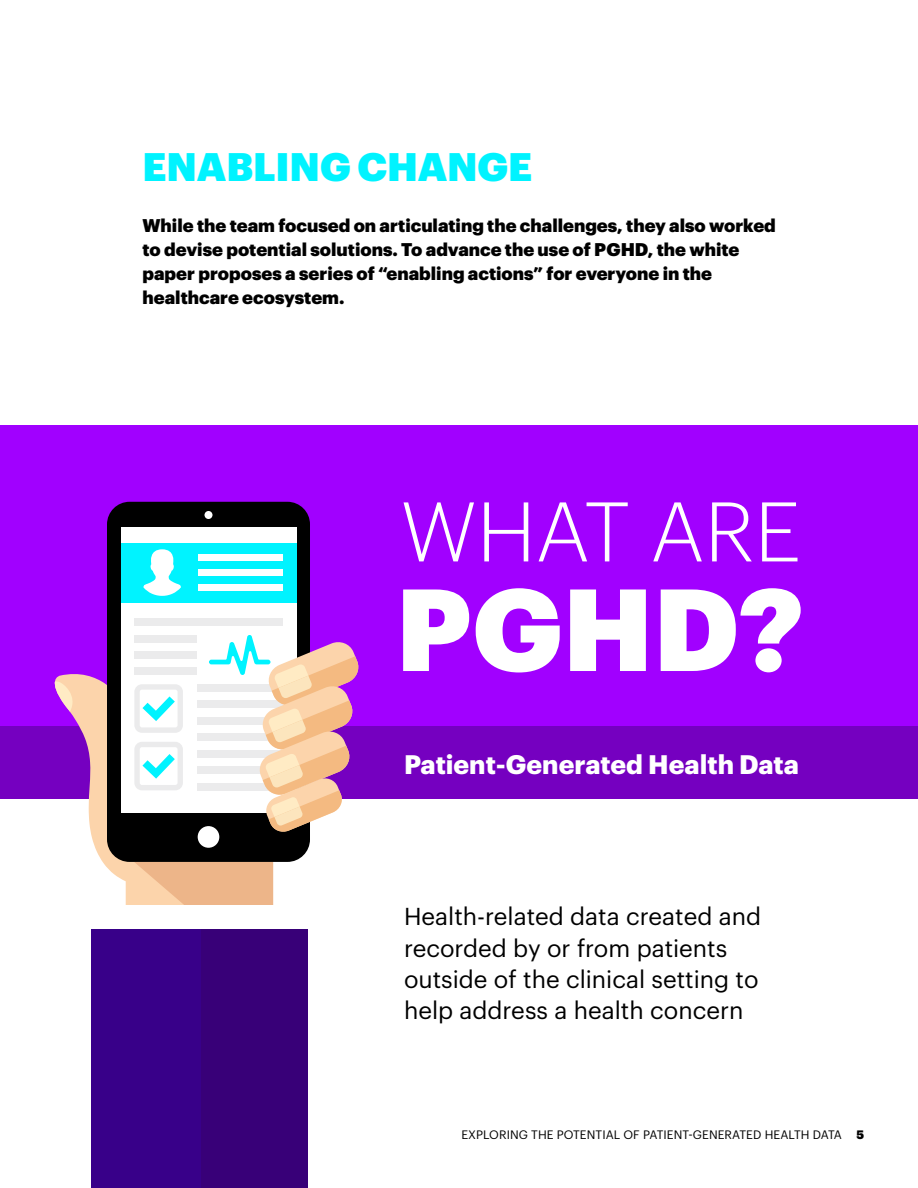
<style>
.page{position:relative;width:918px;height:1188px;background:#fff}
.page>*{position:absolute;margin:0;border:0;box-sizing:border-box;transform-origin:0 0}
.t1{font:900 114px "Graphik";color:#fff}
.t2{font:300 82.5px "Graphik";color:#fff}
.t3{font:900 39px "Graphik";letter-spacing:-.005em;color:#00f3ff}
.t4{font:700 26.25px "Graphik";color:#fff}
.t5{font:24px/31.5px "Graphik";color:#000}
.t6{font:900 18px/24px "Graphik";color:#000}
.t7{font:12px "Graphik";letter-spacing:.005em;color:#000}
.s1{font-weight:900}
</style>
<div class="page">
<div style="left:0;top:426px;width:918px;height:302px;background:#a100ff"></div>
<div style="left:0;top:727px;width:918px;height:72px;background:#7500c0"></div>
<svg style="left:45px;top:674px;width:89px;height:256px"></svg>
<svg style="left:134px;top:862px;width:139px;height:43px;background:#efba8f"></svg>
<svg style="left:54px;top:681px;width:25px;height:31px"></svg>
<div style="left:107px;top:502px;width:203px;height:360px;background:#000;border-radius:23px"></div>
<div style="left:121px;top:527px;width:175px;height:285px;background:#fff"></div>
<div style="left:205px;top:511px;width:8px;height:8px;background:#fff;border-radius:50%"></div>
<div style="left:198px;top:826px;width:21px;height:22px;background:#fff;border-radius:50%"></div>
<div style="left:134px;top:652px;width:63px;height:7px;background:#ebebec"></div>
<div style="left:134px;top:635px;width:63px;height:7px;background:#ebebec"></div>
<div style="left:134px;top:618px;width:149px;height:8px;background:#ebebec"></div>
<div style="left:134px;top:668px;width:63px;height:7px;background:#ebebec"></div>
<div style="left:197px;top:734px;width:85px;height:7px;background:#ebebec"></div>
<div style="left:197px;top:750px;width:85px;height:7px;background:#ebebec"></div>
<div style="left:197px;top:767px;width:85px;height:7px;background:#ebebec"></div>
<div style="left:197px;top:783px;width:85px;height:7px;background:#ebebec"></div>
<div style="left:197px;top:701px;width:86px;height:7px;background:#ebebec"></div>
<div style="left:197px;top:717px;width:86px;height:7px;background:#ebebec"></div>
<div style="left:197px;top:684px;width:86px;height:7px;background:#ebebec"></div>
<div style="left:121px;top:543px;width:175px;height:60px;background:#00f3ff"></div>
<svg style="left:143px;top:549px;width:38px;height:47px"></svg>
<div style="left:198px;top:570px;width:85px;height:6px;background:#fff"></div>
<div style="left:198px;top:555px;width:85px;height:6px;background:#fff"></div>
<div style="left:198px;top:584px;width:85px;height:7px;background:#fff"></div>
<svg style="left:134px;top:742px;width:49px;height:48px"></svg>
<svg style="left:134px;top:684px;width:49px;height:49px"></svg>
<div style="left:108px;top:905px;width:185px;height:25px;background:#fff"></div>
<div style="left:91px;top:930px;width:217px;height:258px;background:#380089"></div>
<div style="left:201px;top:930px;width:107px;height:258px;background:#380078"></div>
<svg style="left:209px;top:635px;width:152px;height:199px"></svg>
<h3 class="t3" style="left:143px;top:136px;width:391px">ENABLING CHANGE</h3>
<p class="t6" style="left:142px;top:212px;width:635px">While the team focused on articulating the challenges, they also worked to devise potential solutions. To advance the use of PGHD, the white paper proposes a series of “enabling actions” for everyone in the healthcare ecosystem.</p>
<h2 class="t2" style="left:401px;top:471px;width:402px">WHAT ARE</h2>
<h1 class="t1" style="left:396px;top:541px;width:410px">PGHD?</h1>
<h3 class="t4" style="left:404px;top:744px;width:397px">Patient-Generated Health Data</h3>
<h3 class="t5" style="left:404px;top:899px;width:359px">Health-related data created and recorded by or from patients outside of the clinical setting to help address a health concern</h3>
<p class="t7" style="left:461px;top:1126px;width:404px">EXPLORING THE POTENTIAL OF PATIENT-GENERATED HEALTH DATA <span class="s1">5</span></p>
</div>
